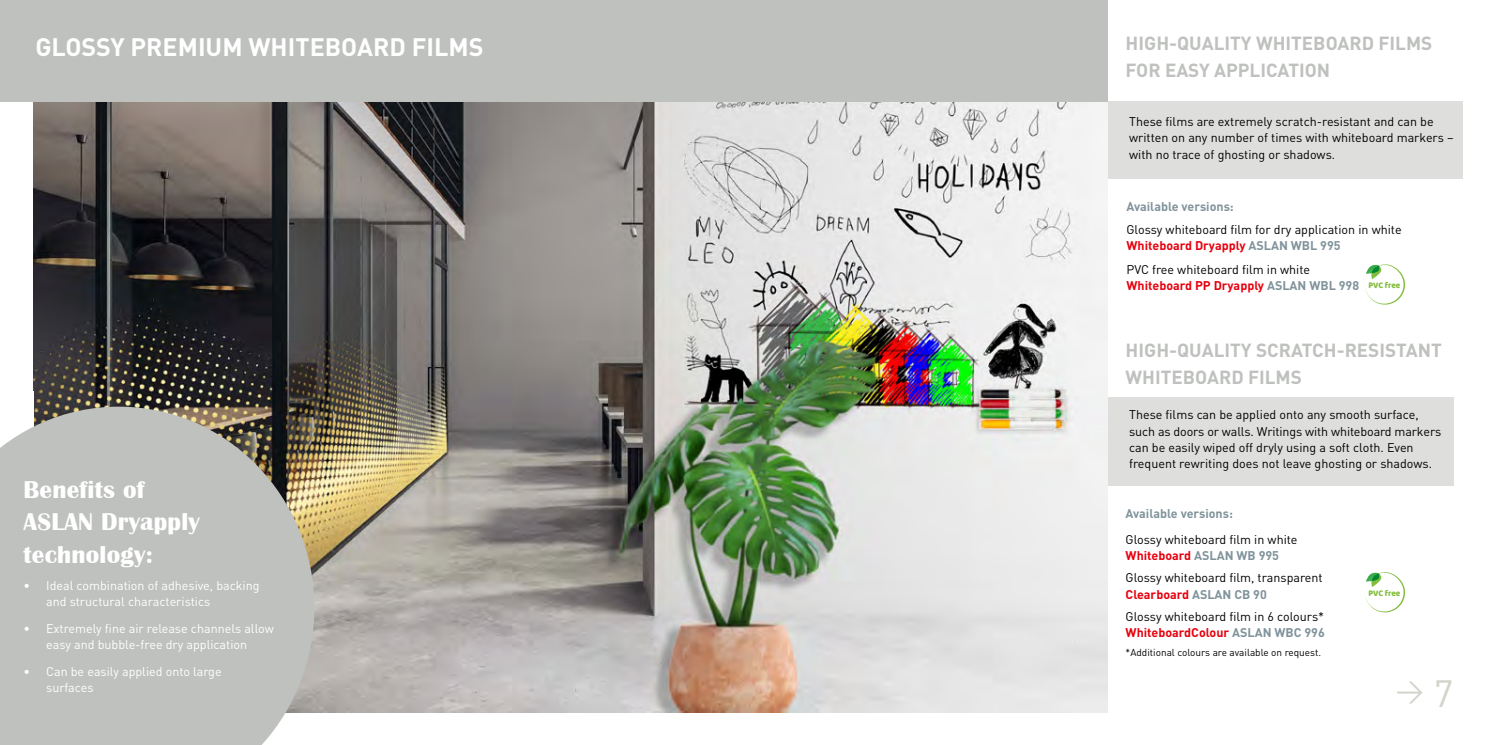
<style>
.page{position:relative;width:1489px;height:745px;background:#fff}
.page>*{position:absolute;margin:0;border:0;box-sizing:border-box;transform-origin:0 0}
.t1{font:37.5px "DIN";color:#d1d4ca}
.t2{font:27.5px "DIN";color:#d1d4ca}
.t3{font:700 25px/32.5px "Britannic";letter-spacing:.01em;color:#fff}
.t4{font:700 25px "DIN";color:#fff}
.t5{font:700 18.75px/27.5px "DIN";color:#bec1bd}
.t6{font:12.5px/16.2px "DIN";color:#000}
.t7{font:12.5px/16.2px "DIN";color:#fff}
.t8{font:700 12.5px "DIN";color:#80939b}
.t9{font:10px "DIN";color:#000}
.t10{font:8.88px "Baloo Thambi";color:#82bd3d;scale:.93 1}
.s1{font-weight:700;color:#e7000e}
.s2{font-weight:700;color:#80939b}
.s3{font-size:37.5px}
</style>
<div class="page">
<img style="left:34px;top:102px;width:1073px;height:609px">
<div style="left:0;top:0;width:1107px;height:102px;background:#bec1bd"></div>
<div style="left:1107px;top:102px;width:355px;height:77px;background:#dedfdd"></div>
<div style="left:1107px;top:397px;width:346px;height:89px;background:#dedfdd"></div>
<svg style="left:0;top:406px;width:314px;height:338px;background:#b8bab4"></svg>
<svg style="left:1365px;top:264px;width:39px;height:40px"></svg>
<svg style="left:1365px;top:572px;width:39px;height:40px"></svg>
<h3 class="t4" style="left:35px;top:31px;width:449px">GLOSSY PREMIUM WHITEBOARD FILMS</h3>
<h3 class="t5" style="left:1125px;top:28px;width:308px">HIGH-QUALITY WHITEBOARD FILMS<br>FOR EASY APPLICATION</h3>
<p class="t6" style="left:1129px;top:113px;width:326px">These films are extremely scratch-resistant and can be written on any number of times with whiteboard markers – with no trace of ghosting or shadows.</p>
<p class="t8" style="left:1126px;top:198px;width:109px">Available versions:</p>
<p class="t6" style="left:1126px;top:221px;width:277px">Glossy whiteboard film for dry application in white<br><span class="s1">Whiteboard Dryapply</span> <span class="s2">ASLAN WBL 995</span></p>
<p class="t6" style="left:1126px;top:261px;width:234px">PVC free whiteboard film in white<br><span class="s1">Whiteboard PP Dryapply</span> <span class="s2">ASLAN WBL 998</span></p>
<p class="t10" style="left:1368px;top:279px;width:36px">PVC free</p>
<h3 class="t5" style="left:1125px;top:335px;width:318px">HIGH-QUALITY SCRATCH-RESISTANT<br>WHITEBOARD FILMS</h3>
<p class="t6" style="left:1129px;top:406px;width:314px">These films can be applied onto any smooth surface, such as doors or walls. Writings with whiteboard markers can be easily wiped off dryly using a soft cloth. Even frequent rewriting does not leave ghosting or shadows.</p>
<h3 class="t3" style="left:24px;top:473px;width:178px">Benefits of<br>ASLAN Dryapply technology:</h3>
<p class="t7" style="left:46px;top:576px;width:215px;text-indent:-22px">• Ideal combination of adhesive, backing and structural characteristics</p>
<p class="t7" style="left:24px;top:619px;width:251px;text-align:center">• Extremely fine air release channels allow easy and bubble-free dry application</p>
<p class="t7" style="left:46px;top:662px;width:177px;text-indent:-22px">• Can be easily applied onto large surfaces</p>
<p class="t8" style="left:1125px;top:504px;width:109px">Available versions:</p>
<p class="t6" style="left:1125px;top:531px;width:173px">Glossy whiteboard film in white<br><span class="s1">Whiteboard</span> <span class="s2">ASLAN WB 995</span></p>
<p class="t6" style="left:1125px;top:569px;width:199px">Glossy whiteboard film, transparent<br><span class="s1">Clearboard</span> <span class="s2">ASLAN CB 90</span></p>
<p class="t6" style="left:1125px;top:607px;width:201px">Glossy whiteboard film in 6 colours*<br><span class="s1">WhiteboardColour</span> <span class="s2">ASLAN WBC 996</span></p>
<p class="t9" style="left:1125px;top:645px;width:197px">*Additional colours are available on request.</p>
<p class="t10" style="left:1368px;top:586px;width:36px">PVC free</p>
<h1 class="t1" style="left:35px;top:670px;width:59px">6 <sup>&lt;</sup></h1>
<h2 class="t2" style="left:1395px;top:672px;width:59px">&gt; <span class="s3">7</span></h2>
</div>
